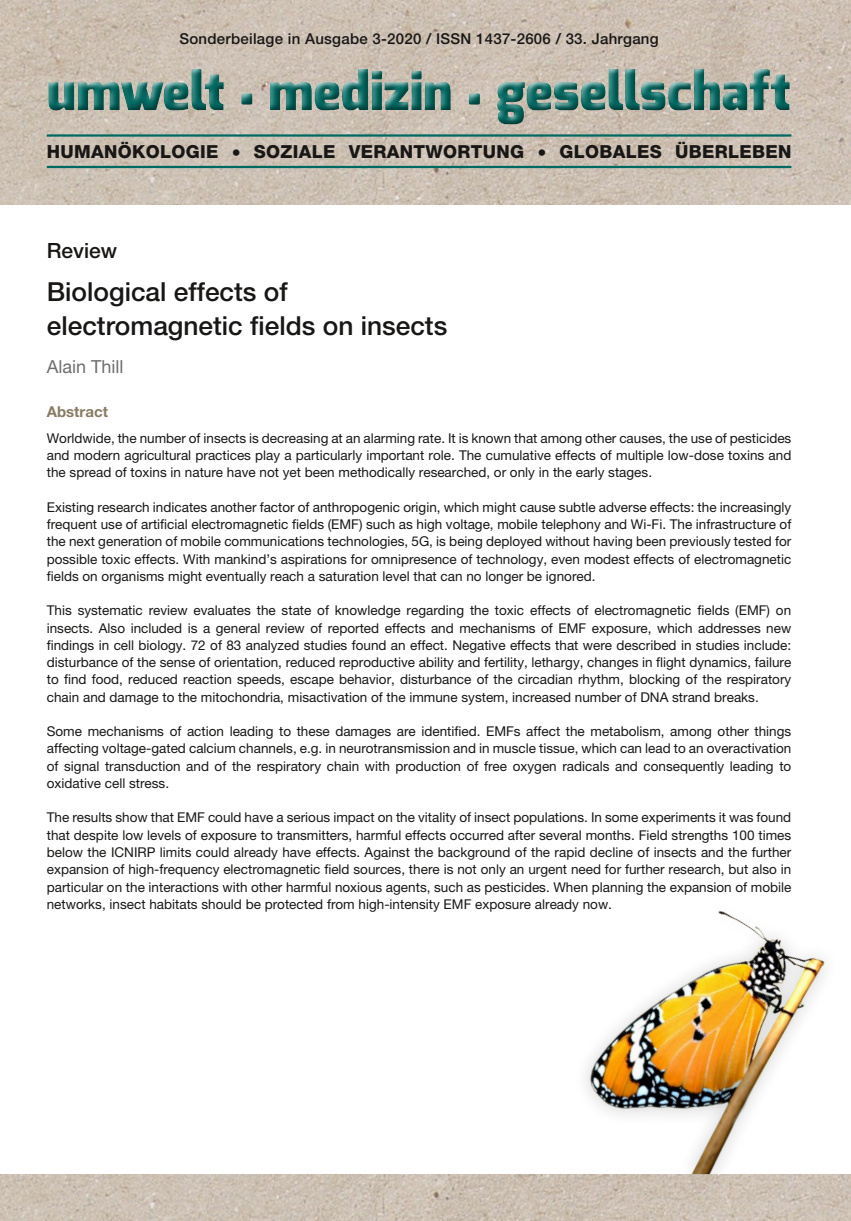
<style>
.page{position:relative;width:851px;height:1221px;background:#fff}
.page>*{position:absolute;margin:0;border:0;box-sizing:border-box;transform-origin:0 0}
.t1{font:900 52.5px "Exo";letter-spacing:-.005em;color:#006961}
.t2{font:500 26.25px/34.5px "Helvetica Neue";color:#181716}
.t3{font:500 21px "Helvetica Neue";color:#181716}
.t4{font:800 18px "Helvetica Neue";letter-spacing:.02em;color:#181716}
.t5{font:18px "Helvetica Neue";color:#6e6e6e}
.t6{font:500 15px "Helvetica Neue";letter-spacing:.02em;color:#181716}
.t7{font:700 15px "Helvetica Neue";color:#887b64}
.t8{font:13.5px/17.2px "Helvetica Neue";color:#181716;text-align:justify}
</style>
<div class="page">
<img style="left:585px;top:911px;width:240px;height:263px">
<img style="left:0;top:0;width:850px;height:204px">
<img style="left:0;top:1174px;width:850px;height:46px">
<div style="left:41px;top:60px;width:753px;height:64px;background:#fff;opacity:.9"></div>
<div style="left:44px;top:65px;width:753px;height:67px;background:#181716;opacity:.5"></div>
<hr style="left:47px;top:166px;width:744px;height:2px;background:#006961">
<hr style="left:47px;top:134px;width:744px;height:3px;background:#006961">
<p class="t6" style="left:179px;top:29px;width:480px">Sonderbeilage in Ausgabe 3-2020 / ISSN 1437-2606 / 33. Jahrgang</p>
<h1 class="t1" style="left:47px;top:57px;width:745px">umwelt • medizin • gesellschaft</h1>
<h3 class="t4" style="left:47px;top:141px;width:746px">HUMANÖKOLOGIE • SOZIALE VERANTWORTUNG • GLOBALES ÜBERLEBEN</h3>
<h3 class="t3" style="left:47px;top:238px;width:72px">Review</h3>
<h2 class="t2" style="left:47px;top:274px;width:402px">Biological effects of electromagnetic fields on insects</h2>
<h3 class="t5" style="left:47px;top:356px;width:78px">Alain Thill</h3>
<p class="t7" style="left:47px;top:402px;width:63px">Abstract</p>
<p class="t8" style="left:47px;top:429px;width:746px">Worldwide, the number of insects is decreasing at an alarming rate. It is known that among other causes, the use of pesticides and modern agricultural practices play a particularly important role. The cumulative effects of multiple low-dose toxins and the spread of toxins in nature have not yet been methodically researched, or only in the early stages.</p>
<p class="t8" style="left:47px;top:498px;width:746px">Existing research indicates another factor of anthropogenic origin, which might cause subtle adverse effects: the increasingly frequent use of artificial electromagnetic fields (EMF) such as high voltage, mobile telephony and Wi-Fi. The infrastructure of the next generation of mobile communications technologies, 5G, is being deployed without having been previously tested for possible toxic effects. With mankind’s aspirations for omnipresence of technology, even modest effects of electromagnetic fields on organisms might eventually reach a saturation level that can no longer be ignored.</p>
<p class="t8" style="left:47px;top:601px;width:745px">This systematic review evaluates the state of knowledge regarding the toxic effects of electromagnetic fields (EMF) on insects. Also included is a general review of reported effects and mechanisms of EMF exposure, which addresses new findings in cell biology. 72 of 83 analyzed studies found an effect. Negative effects that were described in studies include: disturbance of the sense of orientation, reduced reproductive ability and fertility, lethargy, changes in flight dynamics, failure to find food, reduced reaction speeds, escape behavior, disturbance of the circadian rhythm, blocking of the respiratory chain and damage to the mitochondria, misactivation of the immune system, increased number of DNA strand breaks.</p>
<p class="t8" style="left:47px;top:722px;width:746px">Some mechanisms of action leading to these damages are identified. EMFs affect the metabolism, among other things affecting voltage-gated calcium channels, e.g. in neurotransmission and in muscle tissue, which can lead to an overactivation of signal transduction and of the respiratory chain with production of free oxygen radicals and consequently leading to oxidative cell stress.</p>
<p class="t8" style="left:47px;top:808px;width:746px">The results show that EMF could have a serious impact on the vitality of insect populations. In some experiments it was found that despite low levels of exposure to transmitters, harmful effects occurred after several months. Field strengths 100 times below the ICNIRP limits could already have effects. Against the background of the rapid decline of insects and the further expansion of high-frequency electromagnetic field sources, there is not only an urgent need for further research, but also in particular on the interactions with other harmful noxious agents, such as pesticides. When planning the expansion of mobile networks, insect habitats should be protected from high-intensity EMF exposure already now.</p>
</div>
